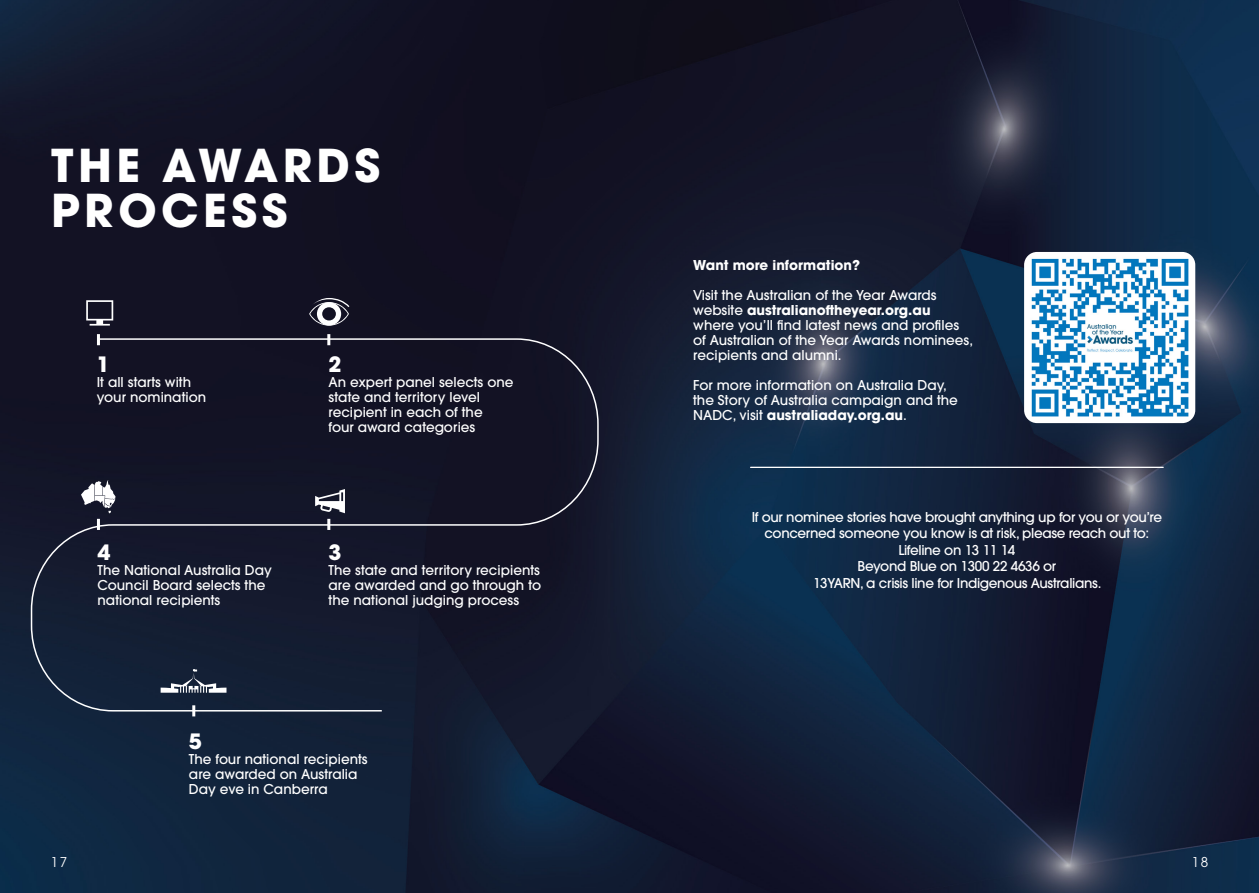
<style>
.page{position:relative;width:1259px;height:893px;background:#fff}
.page>*{position:absolute;margin:0;border:0;box-sizing:border-box;transform-origin:0 0}
.Bio_title{font:700 45px "ITC Avant Garde Pro";letter-spacing:.1em;color:#fff}
.body{font:700 21px "ITC Avant Garde Pro";color:#fff}
.body-2{font:500 13.5px/15px "ITC Avant Garde Pro";color:#fff}
.body-3{font:500 13.5px/16.5px "ITC Avant Garde Pro";letter-spacing:-.025em;color:#fff;text-align:center}
.body-4{font:700 13.5px "ITC Avant Garde Pro";color:#fff}
.t1{font:13.5px "ITC Avant Garde Pro";color:#fff}
.s1{font-weight:700}
</style>
<div class="page">
<img style="left:0;top:0;width:1259px;height:893px">
<svg style="left:30px;top:338px;width:569px;height:374px;background:#15182b"></svg>
<svg style="left:86px;top:300px;width:27px;height:26px"></svg>
<svg style="left:81px;top:480px;width:34px;height:33px"></svg>
<svg style="left:315px;top:489px;width:30px;height:24px"></svg>
<svg style="left:97px;top:334px;width:3px;height:11px"></svg>
<svg style="left:327px;top:334px;width:3px;height:11px"></svg>
<svg style="left:97px;top:519px;width:3px;height:11px"></svg>
<svg style="left:327px;top:519px;width:3px;height:11px"></svg>
<svg style="left:192px;top:705px;width:3px;height:11px"></svg>
<svg style="left:309px;top:298px;width:40px;height:28px"></svg>
<svg style="left:161px;top:669px;width:65px;height:24px"></svg>
<img style="left:1024px;top:252px;width:171px;height:171px">
<hr style="left:750px;top:467px;width:413px;height:1px;background:#fff">
<p class="Bio_title" style="left:51px;top:136px;width:331px">THE AWARDS</p>
<p class="Bio_title" style="left:51px;top:181px;width:238px">PROCESS</p>
<p class="body" style="left:97px;top:350px;width:14px">1</p>
<p class="body-2" style="left:97px;top:375px;width:111px">It all starts with your nomination</p>
<p class="body" style="left:98px;top:539px;width:14px">4</p>
<p class="body-2" style="left:98px;top:563px;width:176px">The National Australia Day<br>Council Board selects the national recipients</p>
<p class="body" style="left:329px;top:350px;width:14px">2</p>
<p class="body-2" style="left:329px;top:375px;width:186px">An expert panel selects one state and territory level recipient in each of the<br>four award categories</p>
<p class="body" style="left:329px;top:539px;width:14px">3</p>
<p class="body-2" style="left:329px;top:563px;width:214px;text-align:justify">The state and territory recipients are awarded and go through to the national judging process</p>
<p class="body" style="left:189px;top:727px;width:14px">5</p>
<p class="body-2" style="left:189px;top:751px;width:180px">The four national recipients are awarded on Australia<br>Day eve in Canberra</p>
<p class="body-4" style="left:693px;top:256px;width:168px">Want more information?</p>
<p class="body-2" style="left:693px;top:288px;width:282px">Visit the Australian of the Year Awards website <span class="s1">australianoftheyear.org.au </span>where you’ll find latest news and profiles of Australian of the Year Awards nominees, recipients and alumni.</p>
<p class="body-2" style="left:693px;top:378px;width:266px">For more information on Australia Day, the Story of Australia campaign and the<br>NADC, visit <span class="s1">australiaday.org.au</span>.</p>
<p class="body-3" style="left:751px;top:508px;width:412px">If our nominee stories have brought anything up for you or you’re concerned someone you know is at risk, please reach out to:<br>Lifeline on 13 11 14<br>Beyond Blue on 1300 22 4636 or<br>13YARN, a crisis line for Indigenous Australians.</p>
<p class="t1" style="left:51px;top:854px;width:18px">17</p>
<p class="t1" style="left:1191px;top:854px;width:18px">18</p>
</div>
